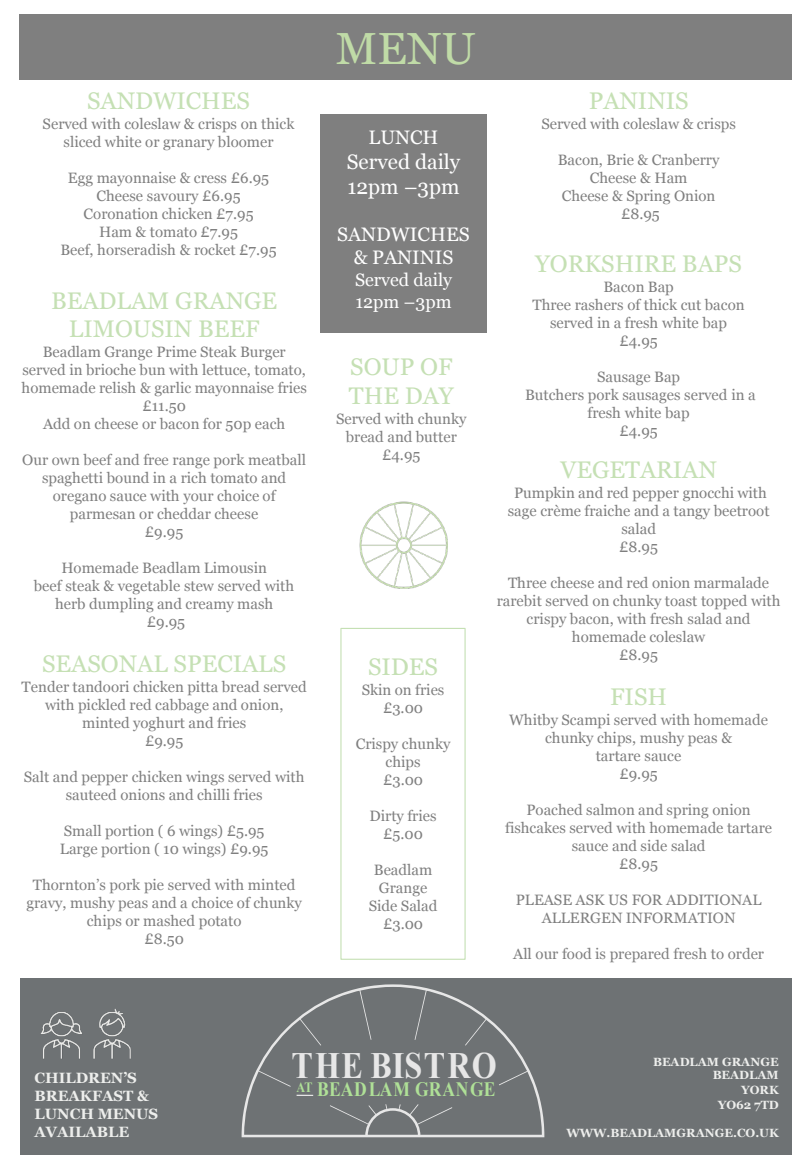
<style>
.page{position:relative;width:810px;height:1170px;background:#fff}
.page>*{position:absolute;margin:0;border:0;box-sizing:border-box;transform-origin:0 0}
.t1{font:45px "Georgia";color:#c0dba7}
.t2{font:700 37.2px "Times New Roman";letter-spacing:.04em;color:#e7e7e7;scale:.86 1}
.t3{font:24px/28.8px "Georgia";color:#c5e0b4;text-align:center}
.t4{font:21px/25.2px "Georgia";color:#fff}
.t5{font:700 20.4px "Times New Roman";letter-spacing:.04em;color:#afe097;scale:.86 1}
.t6{font:19.5px/23.4px "Georgia";color:#fff;text-align:center}
.t7{font:18px/21.6px "Georgia";color:#fff}
.t8{font:15px/18px "Georgia";color:#7f7f7f;text-align:center}
.t9{font:700 15px/18px "Georgia";color:#f2f2f2}
.t10{font:700 14.85px/17.9px "Georgia";color:#edeeec}
.t11{font:700 12px/14.4px "Georgia";color:#f2f2f2;text-align:right}
.t12{font:700 11.85px/14.4px "Georgia";color:#edeeec;text-align:right}
</style>
<div class="page">
<div style="left:320px;top:114px;width:166px;height:218px;background:#7f7f7f"></div>
<img style="left:359px;top:501px;width:89px;height:88px">
<div style="left:340px;top:628px;width:126px;height:332px;border:1px solid #c5e0b4"></div>
<div style="left:20px;top:978px;width:772px;height:177px;background:#6e7274"></div>
<img style="left:95px;top:1008px;width:36px;height:51px">
<img style="left:40px;top:1012px;width:55px;height:47px">
<svg style="left:242px;top:984px;width:302px;height:153px"></svg>
<svg style="left:330px;top:1104px;width:122px;height:32px"></svg>
<svg style="left:297px;top:1095px;width:16px;height:1px"></svg>
<div style="left:20px;top:15px;width:772px;height:65px;background:#7f7f7f"></div>
<h3 class="t3" style="left:87px;top:88px;width:164px">SANDWICHES</h3>
<p class="t8" style="left:43px;top:116px;width:253px">Served with coleslaw &amp; crisps on thick sliced white or granary bloomer</p>
<p class="t8" style="left:60px;top:170px;width:218px">Egg mayonnaise &amp; cress £6.95<br>Cheese savoury £6.95<br>Coronation chicken £7.95<br>Ham &amp; tomato £7.95<br>Beef, horseradish &amp; rocket £7.95</p>
<h3 class="t3" style="left:51px;top:288px;width:228px">BEADLAM GRANGE<br>LIMOUSIN BEEF</h3>
<p class="t8" style="left:22px;top:344px;width:287px">Beadlam Grange Prime Steak Burger served in brioche bun with lettuce, tomato, homemade relish &amp; garlic mayonnaise fries £11.50<br>Add on cheese or bacon for 50p each</p>
<p class="t8" style="left:22px;top:452px;width:285px">Our own beef and free range pork meatball spaghetti bound in a rich tomato and oregano sauce with your choice of parmesan or cheddar cheese<br>£9.95</p>
<p class="t8" style="left:34px;top:560px;width:262px">Homemade Beadlam Limousin<br>beef steak &amp; vegetable stew served with herb dumpling and creamy mash £9.95</p>
<h3 class="t3" style="left:42px;top:651px;width:246px">SEASONAL SPECIALS</h3>
<p class="t8" style="left:22px;top:679px;width:287px">Tender tandoori chicken pitta bread served with pickled red cabbage and onion, minted yoghurt and fries<br>£9.95</p>
<p class="t8" style="left:24px;top:769px;width:282px">Salt and pepper chicken wings served with sauteed onions and chilli fries</p>
<p class="t8" style="left:60px;top:823px;width:210px;text-align:left">Small portion ( 6 wings) £5.95<br>Large portion ( 10 wings) £9.95</p>
<p class="t8" style="left:26px;top:877px;width:277px">Thornton’s pork pie served with minted gravy, mushy peas and a choice of chunky chips or mashed potato<br>£8.50</p>
<h1 class="t1" style="left:336px;top:30px;width:141px">MENU</h1>
<h3 class="t6" style="left:369px;top:127px;width:71px">LUNCH</h3>
<h3 class="t4" style="left:347px;top:150px;width:115px">Served daily<br>12pm –3pm</h3>
<h3 class="t6" style="left:337px;top:224px;width:134px">SANDWICHES &amp; PANINIS</h3>
<p class="t7" style="left:355px;top:271px;width:99px">Served daily<br>12pm –3pm</p>
<h3 class="t3" style="left:349px;top:355px;width:106px;text-align:left">SOUP OF<br>THE DAY</h3>
<p class="t8" style="left:336px;top:411px;width:132px">Served with chunky bread and butter £4.95</p>
<h3 class="t3" style="left:368px;top:654px;width:72px">SIDES</h3>
<p class="t8" style="left:362px;top:682px;width:84px">Skin on fries £3.00</p>
<p class="t8" style="left:356px;top:736px;width:96px">Crispy chunky chips<br>£3.00</p>
<p class="t8" style="left:370px;top:808px;width:69px">Dirty fries £5.00</p>
<p class="t8" style="left:369px;top:862px;width:70px">Beadlam<br>Grange<br>Side Salad £3.00</p>
<h3 class="t3" style="left:589px;top:88px;width:101px">PANINIS</h3>
<p class="t8" style="left:541px;top:116px;width:196px">Served with coleslaw &amp; crisps</p>
<p class="t8" style="left:558px;top:152px;width:163px">Bacon, Brie &amp; Cranberry<br>Cheese &amp; Ham<br>Cheese &amp; Spring Onion £8.95</p>
<h3 class="t3" style="left:535px;top:251px;width:208px">YORKSHIRE BAPS</h3>
<p class="t8" style="left:532px;top:279px;width:214px">Bacon Bap<br>Three rashers of thick cut bacon served in a fresh white bap £4.95</p>
<p class="t8" style="left:525px;top:369px;width:232px">Sausage Bap<br>Butchers pork sausages served in a fresh white bap<br>£4.95</p>
<h3 class="t3" style="left:560px;top:457px;width:158px">VEGETARIAN</h3>
<p class="t8" style="left:508px;top:485px;width:263px">Pumpkin and red pepper gnocchi with sage crème fraiche and a tangy beetroot salad<br>£8.95</p>
<p class="t8" style="left:497px;top:575px;width:285px">Three cheese and red onion marmalade rarebit served on chunky toast topped with crispy bacon, with fresh salad and homemade coleslaw<br>£8.95</p>
<h3 class="t3" style="left:610px;top:684px;width:58px">FISH</h3>
<p class="t8" style="left:509px;top:712px;width:260px">Whitby Scampi served with homemade chunky chips, mushy peas &amp;<br>tartare sauce<br>£9.95</p>
<p class="t8" style="left:505px;top:802px;width:268px">Poached salmon and spring onion fishcakes served with homemade tartare sauce and side salad<br>£8.95</p>
<p class="t8" style="left:516px;top:892px;width:247px">PLEASE ASK US FOR ADDITIONAL<br>ALLERGEN INFORMATION</p>
<p class="t8" style="left:513px;top:946px;width:252px">All our food is prepared fresh to order</p>
<p class="t9" style="left:31px;top:1068px;width:126px">CHILDREN’S<br>BREAKFAST &amp;<br>LUNCH MENUS<br>AVAILABLE</p>
<p class="t10" style="left:35px;top:1070px;width:125px">CHILDREN’S<br>BREAKFAST &amp;<br>LUNCH MENUS<br>AVAILABLE</p>
<h2 class="t2" style="left:291px;top:1043px;width:240px">THE BISTRO</h2>
<h3 class="t5" style="left:297px;top:1077px;width:233px"><sup>AT</sup> BEADLAM GRANGE</h3>
<p class="t11" style="left:655px;top:1051px;width:128px">BEADLAM GRANGE<br>BEADLAM<br>YORK<br>YO62 7TD</p>
<p class="t11" style="left:567px;top:1123px;width:215px">WWW.BEADLAMGRANGE.CO.UK</p>
<p class="t12" style="left:653px;top:1055px;width:127px">BEADLAM GRANGE<br>BEADLAM<br>YORK<br>YO62 7TD</p>
<p class="t12" style="left:566px;top:1127px;width:214px">WWW.BEADLAMGRANGE.CO.UK</p>
</div>
